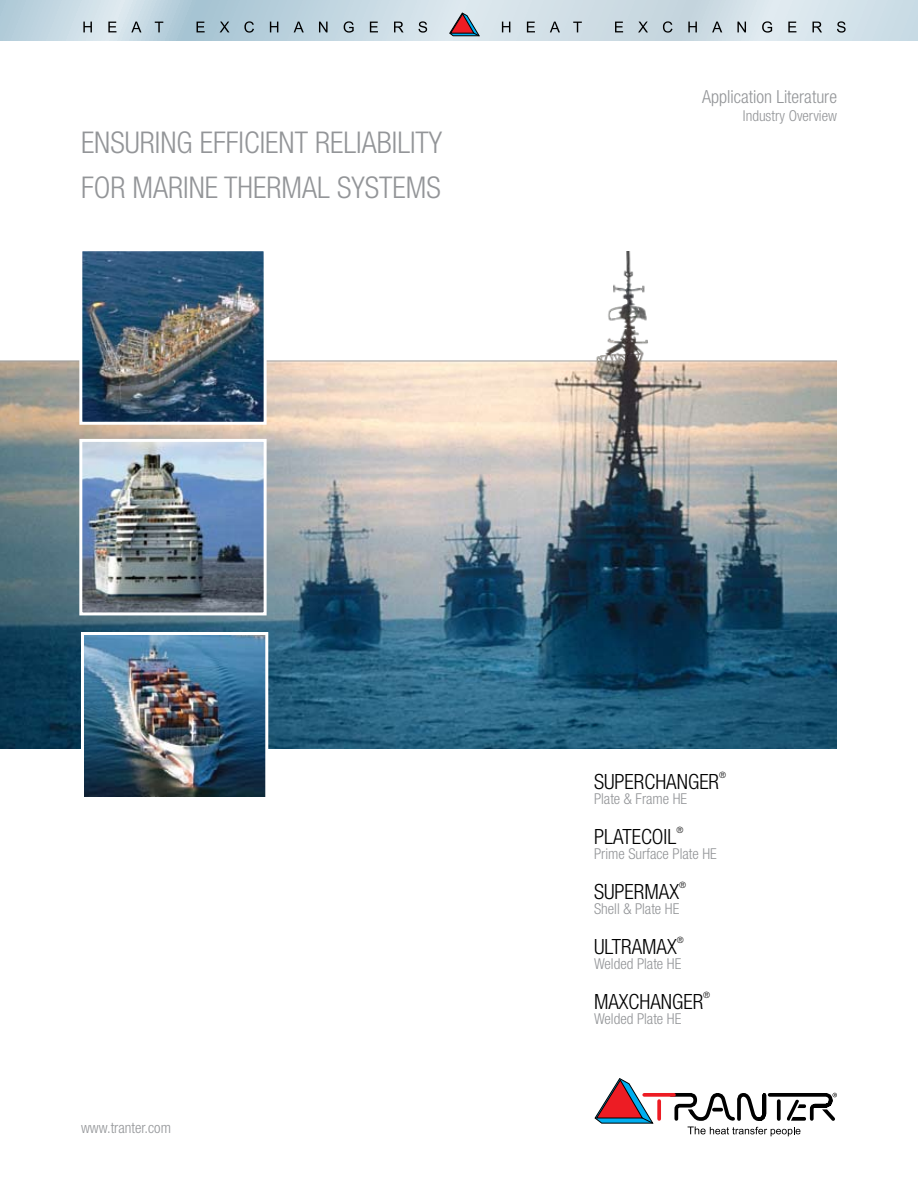
<style>
.page{position:relative;width:918px;height:1188px;background:#fff}
.page>*{position:absolute;margin:0;border:0;box-sizing:border-box;transform-origin:0 0}
.t1{font:300 condensed 30px/45px "Helvetica Neue LT Std";color:#939598}
.t2{font:300 condensed 21px "Helvetica Neue LT Std";color:#000}
.t3{font:300 condensed 18px "Helvetica Neue LT Std";color:#939598}
.t4{font:300 condensed 15px "Helvetica Neue LT Std";color:#939598}
.t5{font:300 condensed 8.7px "Helvetica Neue LT Std";color:#000}
</style>
<div class="page">
<svg style="left:0;top:0;width:918px;height:40px;background:#c9dae3"></svg>
<svg style="left:83px;top:22px;width:9px;height:10px"></svg>
<svg style="left:108px;top:22px;width:8px;height:10px"></svg>
<svg style="left:131px;top:22px;width:10px;height:10px"></svg>
<svg style="left:155px;top:22px;width:8px;height:10px"></svg>
<svg style="left:197px;top:22px;width:8px;height:10px"></svg>
<svg style="left:220px;top:22px;width:10px;height:10px"></svg>
<svg style="left:244px;top:21px;width:10px;height:12px"></svg>
<svg style="left:270px;top:22px;width:8px;height:10px"></svg>
<svg style="left:294px;top:22px;width:10px;height:10px"></svg>
<svg style="left:319px;top:22px;width:9px;height:10px"></svg>
<svg style="left:344px;top:21px;width:10px;height:12px"></svg>
<svg style="left:370px;top:22px;width:8px;height:10px"></svg>
<svg style="left:394px;top:22px;width:10px;height:10px"></svg>
<svg style="left:419px;top:21px;width:8px;height:12px"></svg>
<svg style="left:502px;top:22px;width:8px;height:10px"></svg>
<svg style="left:527px;top:22px;width:8px;height:10px"></svg>
<svg style="left:550px;top:22px;width:10px;height:10px"></svg>
<svg style="left:573px;top:22px;width:9px;height:10px"></svg>
<svg style="left:615px;top:22px;width:8px;height:10px"></svg>
<svg style="left:638px;top:22px;width:10px;height:10px"></svg>
<svg style="left:663px;top:21px;width:9px;height:12px"></svg>
<svg style="left:688px;top:22px;width:9px;height:10px"></svg>
<svg style="left:712px;top:22px;width:10px;height:10px"></svg>
<svg style="left:737px;top:22px;width:9px;height:10px"></svg>
<svg style="left:762px;top:21px;width:10px;height:12px"></svg>
<svg style="left:788px;top:22px;width:8px;height:10px"></svg>
<svg style="left:813px;top:22px;width:9px;height:10px"></svg>
<svg style="left:837px;top:21px;width:9px;height:12px"></svg>
<svg style="left:450px;top:13px;width:29px;height:23px"></svg>
<img style="left:0;top:251px;width:837px;height:497px">
<svg style="left:653px;top:1093px;width:14px;height:4px"></svg>
<svg style="left:657px;top:1101px;width:4px;height:18px"></svg>
<svg style="left:595px;top:1078px;width:58px;height:46px"></svg>
<svg style="left:667px;top:1092px;width:170px;height:44px"></svg>
<img style="left:83px;top:443px;width:180px;height:168px">
<div style="left:79px;top:439px;width:188px;height:176px;border:3px solid #fff"></div>
<img style="left:85px;top:636px;width:179px;height:161px">
<div style="left:81px;top:632px;width:187px;height:177px;border:3px solid #fff"></div>
<img style="left:83px;top:252px;width:180px;height:169px">
<div style="left:79px;top:248px;width:188px;height:177px;border:3px solid #fff"></div>
<h1 class="t1" style="left:81px;top:120px;width:363px">ENSURING EFFICIENT RELIABILITY<br>FOR MARINE THERMAL SYSTEMS</h1>
<p class="t3" style="left:702px;top:86px;width:136px">Application Literature</p>
<p class="t4" style="left:743px;top:107px;width:96px">Industry Overview</p>
<p class="t4" style="left:81px;top:1119px;width:91px">www.tranter.com</p>
<h2 class="t2" style="left:594px;top:769px;width:127px">SUPERCHANGER</h2>
<p class="t5" style="left:719px;top:769px;width:8px">®</p>
<p class="t4" style="left:594px;top:790px;width:95px">Plate &amp; Frame HE</p>
<h2 class="t2" style="left:594px;top:824px;width:84px">PLATECOIL</h2>
<p class="t5" style="left:676px;top:825px;width:8px">®</p>
<p class="t4" style="left:594px;top:845px;width:124px">Prime Surface Plate HE</p>
<h2 class="t2" style="left:594px;top:879px;width:87px">SUPERMAX</h2>
<p class="t5" style="left:679px;top:880px;width:8px">®</p>
<p class="t4" style="left:594px;top:900px;width:87px">Shell &amp; Plate HE</p>
<h2 class="t2" style="left:594px;top:935px;width:84px">ULTRAMAX</h2>
<p class="t5" style="left:677px;top:935px;width:8px">®</p>
<p class="t4" style="left:594px;top:955px;width:89px">Welded Plate HE</p>
<h2 class="t2" style="left:594px;top:990px;width:111px">MAXCHANGER</h2>
<p class="t5" style="left:703px;top:990px;width:8px">®</p>
<p class="t4" style="left:594px;top:1010px;width:89px">Welded Plate HE</p>
</div>
